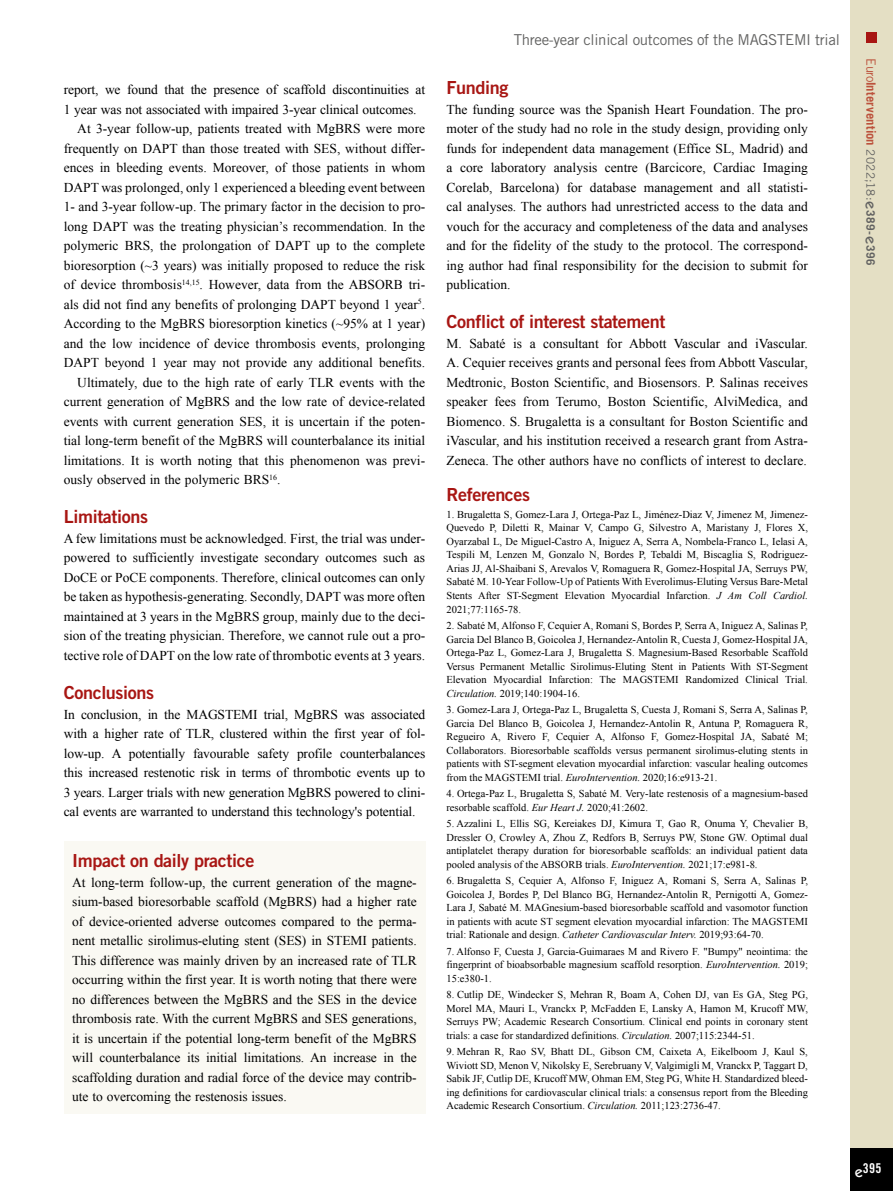
<style>
.page{position:relative;width:893px;height:1191px;background:#fff}
.page>*{position:absolute;margin:0;border:0;box-sizing:border-box;transform-origin:0 0}
.t1{font:18px "Trade Gothic LT Std Bd 2";letter-spacing:-.02em;color:#a81613}
.t2{font:15px "Trade Gothic LT Std";letter-spacing:-.02em;color:#626261}
.t3{font:13.5px/19.5px "Times New Roman";color:#000;text-align:justify}
.t4{font:13.5px "Trade Gothic LT Std Bd Cn 20";color:#fff}
.t5{font:700 12.75px "Trade Gothic LT Std";letter-spacing:.005em;color:#bc523c}
.t6{font:10.5px/13.5px "Times New Roman";color:#000;text-align:justify}
.s1{font-style:italic}
.s2{font-weight:400}
.s3{font-weight:400;font-size:11.7px;color:#626261}
.s4{font-family:"ITC Kabel Std";font-weight:500;font-size:15px;color:#626261}
.s5{font-size:11.7px;color:#626261}
.s6{font-family:"ITC Kabel Std";font-weight:500;font-size:15px}
</style>
<div class="page">
<div style="left:850px;top:0;width:43px;height:1191px;background:#e4dfc4"></div>
<div style="left:850px;top:1148px;width:43px;height:43px;background:#000"></div>
<div style="left:866px;top:32px;width:11px;height:10px;background:#a81613"></div>
<div style="left:64px;top:841px;width:361px;height:273px;background:#faf9f3"></div>
<p class="t3" style="left:64px;top:80px;width:363px">report, we found that the presence of scaffold discontinuities at</p>
<p class="t3" style="left:64px;top:99px;width:354px">1 year was not associated with impaired 3-year clinical outcomes.</p>
<p class="t3" style="left:77px;top:119px;width:349px">At 3-year follow-up, patients treated with MgBRS were more</p>
<p class="t3" style="left:64px;top:138px;width:363px">frequently on DAPT than those treated with SES, without differ-</p>
<p class="t3" style="left:64px;top:158px;width:363px">ences in bleeding events. Moreover, of those patients in whom</p>
<p class="t3" style="left:64px;top:177px;width:363px">DAPT was prolonged, only 1 experienced a bleeding event between</p>
<p class="t3" style="left:64px;top:197px;width:363px">1- and 3-year follow-up. The primary factor in the decision to pro-</p>
<p class="t3" style="left:64px;top:216px;width:363px">long DAPT was the treating physician’s recommendation. In the</p>
<p class="t3" style="left:64px;top:236px;width:363px">polymeric BRS, the prolongation of DAPT up to the complete</p>
<p class="t3" style="left:64px;top:255px;width:363px">bioresorption (~3 years) was initially proposed to reduce the risk</p>
<p class="t3" style="left:64px;top:275px;width:363px">of device thrombosis<sup>14,15</sup>. However, data from the ABSORB tri-</p>
<p class="t3" style="left:64px;top:294px;width:363px">als did not find any benefits of prolonging DAPT beyond 1 year<sup>5</sup>.</p>
<p class="t3" style="left:64px;top:314px;width:363px">According to the MgBRS bioresorption kinetics (~95% at 1 year)</p>
<p class="t3" style="left:64px;top:333px;width:363px">and the low incidence of device thrombosis events, prolonging</p>
<p class="t3" style="left:64px;top:353px;width:363px">DAPT beyond 1 year may not provide any additional benefits.</p>
<p class="t3" style="left:77px;top:372px;width:349px">Ultimately, due to the high rate of early TLR events with the</p>
<p class="t3" style="left:64px;top:392px;width:363px">current generation of MgBRS and the low rate of device-related</p>
<p class="t3" style="left:64px;top:411px;width:363px">events with current generation SES, it is uncertain if the poten-</p>
<p class="t3" style="left:64px;top:431px;width:363px">tial long-term benefit of the MgBRS will counterbalance its initial</p>
<p class="t3" style="left:64px;top:450px;width:363px">limitations. It is worth noting that this phenomenon was previ-</p>
<p class="t3" style="left:64px;top:470px;width:218px">ously observed in the polymeric BRS<sup>16</sup>.</p>
<h1 class="t1" style="left:64px;top:506px;width:86px">Limitations</h1>
<p class="t3" style="left:64px;top:528px;width:363px">A few limitations must be acknowledged. First, the trial was under&shy;powered to sufficiently investigate secondary outcomes such as DoCE or PoCE components. Therefore, clinical outcomes can only be taken as hypothesis-generating. Secondly, DAPT was more often maintained at 3 years in the MgBRS group, mainly due to the deci&shy;sion of the treating physician. Therefore, we cannot rule out a pro&shy;tective role of DAPT on the low rate of thrombotic events at 3 years.</p>
<h1 class="t1" style="left:64px;top:681px;width:92px">Conclusions</h1>
<p class="t3" style="left:64px;top:704px;width:363px">In conclusion, in the MAGSTEMI trial, MgBRS was associated with a higher rate of TLR, clustered within the first year of fol&shy;low-up. A potentially favourable safety profile counterbalances this increased restenotic risk in terms of thrombotic events up to 3 years. Larger trials with new generation MgBRS powered to clini&shy;cal events are warranted to understand this technology's potential.</p>
<h1 class="t1" style="left:72px;top:849px;width:184px">Impact on daily practice</h1>
<p class="t3" style="left:72px;top:872px;width:346px">At long-term follow-up, the current generation of the magne&shy;sium-based bioresorbable scaffold (MgBRS) had a higher rate of device-oriented adverse outcomes compared to the perma&shy;nent metallic sirolimus-eluting stent (SES) in STEMI patients.<br>This difference was mainly driven by an increased rate of TLR occurring within the first year. It is worth noting that there were no differences between the MgBRS and the SES in the device thrombosis rate. With the current MgBRS and SES generations, it is uncertain if the potential long-term benefit of the MgBRS will counterbalance its initial limitations. An increase in the scaffolding duration and radial force of the device may contrib&shy;ute to overcoming the restenosis issues.</p>
<p class="t2" style="left:514px;top:30px;width:328px">Three-year clinical outcomes of the MAGSTEMI trial</p>
<h1 class="t1" style="left:446px;top:77px;width:63px">Funding</h1>
<p class="t3" style="left:446px;top:99px;width:363px">The funding source was the Spanish Heart Foundation. The pro&shy;moter of the study had no role in the study design, providing only funds for independent data management (Effice SL, Madrid) and a core laboratory analysis centre (Barcicore, Cardiac Imaging Corelab, Barcelona) for database management and all statisti&shy;cal analyses. The authors had unrestricted access to the data and vouch for the accuracy and completeness of the data and analyses and for the fidelity of the study to the protocol. The correspond&shy;ing author had final responsibility for the decision to submit for publication.</p>
<h1 class="t1" style="left:446px;top:311px;width:220px">Conflict of interest statement</h1>
<p class="t3" style="left:446px;top:333px;width:363px">M. Sabaté is a consultant for Abbott Vascular and iVascular.<br>A. Cequier receives grants and personal fees from Abbott Vascular, Medtronic, Boston Scientific, and Biosensors. P. Salinas receives speaker fees from Terumo, Boston Scientific, AlviMedica, and Biomenco. S. Brugaletta is a consultant for Boston Scientific and iVascular, and his institution received a research grant from Astra-Zeneca. The other authors have no conflicts of interest to declare.</p>
<h1 class="t1" style="left:446px;top:484px;width:85px">References</h1>
<p class="t6" style="left:446px;top:507px;width:363px">1. Brugaletta S, Gomez-Lara J, Ortega-Paz L, Jiménez-Diaz V, Jimenez M, Jimenez-Quevedo P, Diletti R, Mainar V, Campo G, Silvestro A, Maristany J, Flores X, Oyarzabal L, De Miguel-Castro A, Iniguez A, Serra A, Nombela-Franco L, Ielasi A, Tespili M, Lenzen M, Gonzalo N, Bordes P, Tebaldi M, Biscaglia S, Rodriguez-Arias JJ, Al-Shaibani S, Arevalos V, Romaguera R, Gomez-Hospital JA, Serruys PW, Sabaté M. 10-Year Follow-Up of Patients With Everolimus-Eluting Versus Bare-Metal Stents After ST-Segment Elevation Myocardial Infarction. <span class="s1">J Am Coll Cardiol.<br></span>2021;77:1165-78.</p>
<p class="t6" style="left:446px;top:618px;width:363px">2. Sabaté M, Alfonso F, Cequier A, Romani S, Bordes P, Serra A, Iniguez A, Salinas P, Garcia Del Blanco B, Goicolea J, Hernandez-Antolin R, Cuesta J, Gomez-Hospital JA, Ortega-Paz L, Gomez-Lara J, Brugaletta S. Magnesium-Based Resorbable Scaffold Versus Permanent Metallic Sirolimus-Eluting Stent in Patients With ST-Segment Elevation Myocardial Infarction: The MAGSTEMI Randomized Clinical Trial.<br><span class="s1">Circulation.</span> 2019;140:1904-16.</p>
<p class="t6" style="left:446px;top:702px;width:363px">3. Gomez-Lara J, Ortega-Paz L, Brugaletta S, Cuesta J, Romani S, Serra A, Salinas P, Garcia Del Blanco B, Goicolea J, Hernandez-Antolin R, Antuna P, Romaguera R, Regueiro A, Rivero F, Cequier A, Alfonso F, Gomez-Hospital JA, Sabaté M; Collaborators. Bioresorbable scaffolds versus permanent sirolimus-eluting stents in patients with ST-segment elevation myocardial infarction: vascular healing outcomes from the MAGSTEMI trial. <span class="s1">EuroIntervention.</span> 2020;16:e913-21.</p>
<p class="t6" style="left:446px;top:786px;width:363px">4. Ortega-Paz L, Brugaletta S, Sabaté M. Very-late restenosis of a magnesium-based resorbable scaffold. <span class="s1">Eur Heart J.</span> 2020;41:2602.</p>
<p class="t6" style="left:446px;top:816px;width:363px">5. Azzalini L, Ellis SG, Kereiakes DJ, Kimura T, Gao R, Onuma Y, Chevalier B, Dressler O, Crowley A, Zhou Z, Redfors B, Serruys PW, Stone GW. Optimal dual antiplatelet therapy duration for bioresorbable scaffolds: an individual patient data pooled analysis of the ABSORB trials. <span class="s1">EuroIntervention.</span> 2021;17:e981-8.</p>
<p class="t6" style="left:446px;top:873px;width:363px">6. Brugaletta S, Cequier A, Alfonso F, Iniguez A, Romani S, Serra A, Salinas P, Goicolea J, Bordes P, Del Blanco BG, Hernandez-Antolin R, Pernigotti A, Gomez-Lara J, Sabaté M. MAGnesium-based bioresorbable scaffold and vasomotor function in patients with acute ST segment elevation myocardial infarction: The MAGSTEMI trial: Rationale and design. <span class="s1">Catheter Cardiovascular Interv.</span> 2019;93:64-70.</p>
<p class="t6" style="left:446px;top:944px;width:363px">7. Alfonso F, Cuesta J, Garcia-Guimaraes M and Rivero F. "Bumpy" neointima: the fingerprint of bioabsorbable magnesium scaffold resorption. <span class="s1">EuroIntervention.</span> 2019; 15:e380-1.</p>
<p class="t6" style="left:446px;top:987px;width:363px">8. Cutlip DE, Windecker S, Mehran R, Boam A, Cohen DJ, van Es GA, Steg PG, Morel MA, Mauri L, Vranckx P, McFadden E, Lansky A, Hamon M, Krucoff MW, Serruys PW; Academic Research Consortium. Clinical end points in coronary stent trials: a case for standardized definitions. <span class="s1">Circulation.</span> 2007;115:2344-51.</p>
<p class="t6" style="left:446px;top:1044px;width:363px">9. Mehran R, Rao SV, Bhatt DL, Gibson CM, Caixeta A, Eikelboom J, Kaul S, Wiviott SD, Menon V, Nikolsky E, Serebruany V, Valgimigli M, Vranckx P, Taggart D, Sabik JF, Cutlip DE, Krucoff MW, Ohman EM, Steg PG, White H. Standardized bleed&shy;ing definitions for cardiovascular clinical trials: a consensus report from the Bleeding Academic Research Consortium. <span class="s1">Circulation.</span> 2011;123:2736-47.</p>
<p class="t5" style="left:879px;top:58px;width:208px;rotate:90deg"><span class="s2">Euro</span>Intervention <span class="s3">2022;18:</span><span class="s4">e</span><span class="s5">389-</span><span class="s4">e</span><span class="s5">396</span></p>
<p class="t4" style="left:855px;top:1160px;width:28px"><span class="s6">e</span>395</p>
</div>
